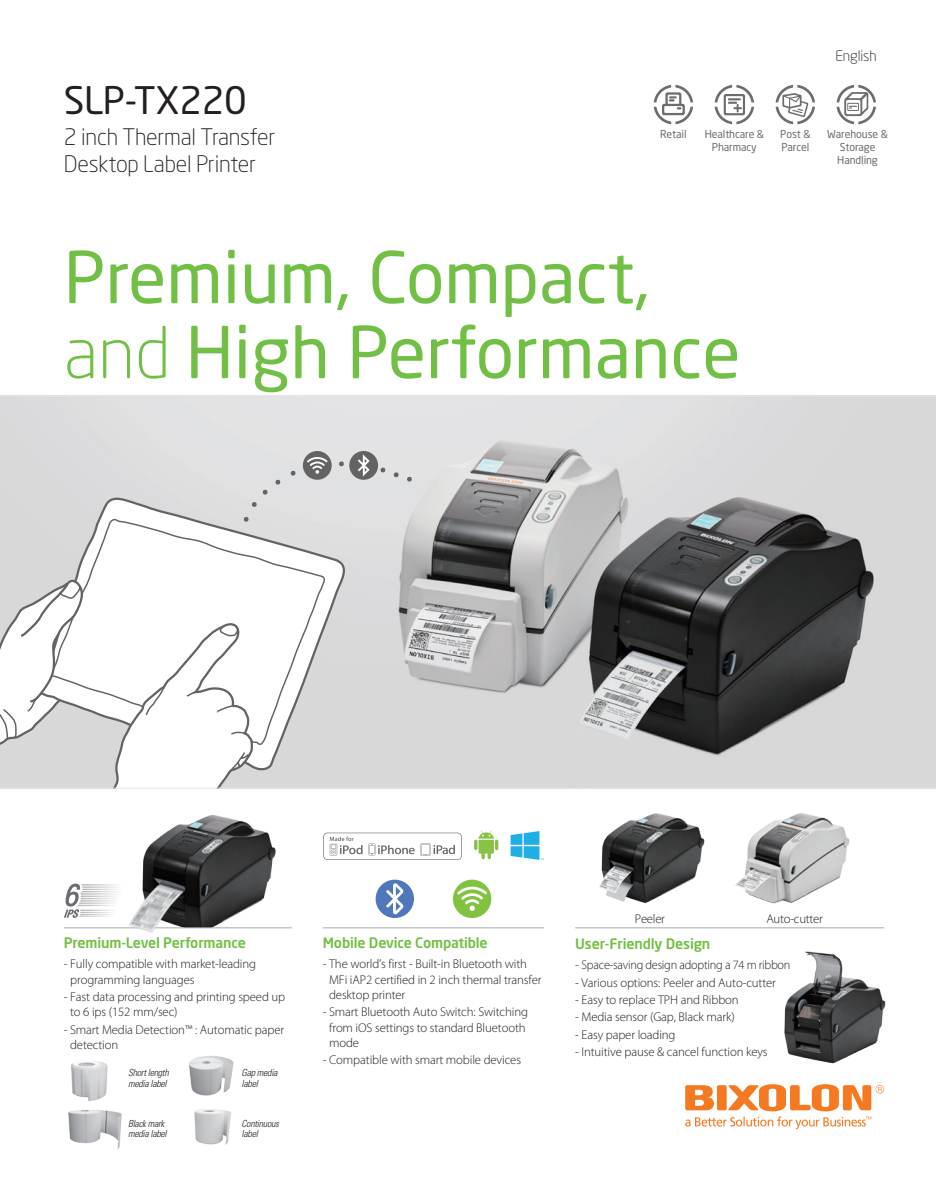
<style>
.page{position:relative;width:936px;height:1191px;background:#fff}
.page>*{position:absolute;margin:0;border:0;box-sizing:border-box;transform-origin:0 0}
.t1{font:70.5px/75px "Neo Sans Pro Cyr";color:#71bf44}
.t2{font:37.5px "Neo Sans Pro Cyr";letter-spacing:-.01em;color:#231f20}
.t3{font:300 22.5px/27px "Neo Sans Pro Cyr";letter-spacing:-.01em;color:#231f20}
.t4{font:500 14.25px "Neo Sans Pro Cyr";letter-spacing:-.01em;color:#71bf44}
.t5{font:300 14.25px "Neo Sans Pro Cyr";letter-spacing:-.01em;color:#231f20}
.t6{font:300 12.75px/15.3px "Myriad Pro";letter-spacing:-.01em;color:#231f20}
.t7{font:10.8px/12.9px "Neo Sans Pro Cyr";letter-spacing:-.01em;color:#6c6d70;text-align:center}
.t8{font:italic 300 condensed 9.75px/10.5px "Univers LT Std";letter-spacing:-.025em;color:#231f20}
.s1{font-weight:300}
</style>
<div class="page">
<hr style="left:64px;top:927px;width:228px;height:1px;background:#a8a9ad">
<hr style="left:323px;top:927px;width:221px;height:1px;background:#a8a9ad">
<hr style="left:575px;top:927px;width:309px;height:1px;background:#a8a9ad">
<svg style="left:685px;top:1084px;width:199px;height:45px"></svg>
<svg style="left:836px;top:85px;width:39px;height:39px"></svg>
<svg style="left:775px;top:85px;width:40px;height:39px"></svg>
<svg style="left:714px;top:85px;width:40px;height:39px"></svg>
<svg style="left:653px;top:85px;width:40px;height:39px"></svg>
<img style="left:111px;top:815px;width:167px;height:118px">
<img style="left:71px;top:1061px;width:37px;height:40px">
<img style="left:68px;top:1110px;width:54px;height:39px">
<img style="left:189px;top:1056px;width:45px;height:40px">
<img style="left:194px;top:1109px;width:37px;height:36px">
<img style="left:599px;top:813px;width:106px;height:91px">
<img style="left:735px;top:813px;width:115px;height:91px">
<img style="left:784px;top:951px;width:102px;height:113px">
<svg style="left:474px;top:830px;width:24px;height:29px"></svg>
<svg style="left:510px;top:831px;width:33px;height:29px"></svg>
<svg style="left:323px;top:832px;width:139px;height:28px"></svg>
<div style="left:375px;top:879px;width:39px;height:39px;background:#5076bb;border-radius:50%"></div>
<svg style="left:386px;top:883px;width:17px;height:31px"></svg>
<div style="left:453px;top:879px;width:38px;height:39px;background:#81c340;border-radius:50%"></div>
<svg style="left:457px;top:886px;width:30px;height:25px"></svg>
<svg style="left:64px;top:883px;width:58px;height:35px"></svg>
<svg style="left:0;top:395px;width:935px;height:393px"></svg>
<h2 class="t2" style="left:64px;top:77px;width:184px">SLP-TX220</h2>
<h3 class="t3" style="left:64px;top:123px;width:213px">2 inch Thermal Transfer<br>Desktop Label Printer</h3>
<p class="t5" style="left:835px;top:47px;width:43px">English</p>
<p class="t7" style="left:660px;top:128px;width:28px">Retail</p>
<p class="t7" style="left:827px;top:128px;width:62px">Warehouse &amp;<br>Storage<br>Handling</p>
<p class="t7" style="left:704px;top:128px;width:61px">Healthcare &amp;<br>Pharmacy</p>
<p class="t7" style="left:780px;top:128px;width:32px;text-align:left">Post &amp;<br>Parcel</p>
<h1 class="t1" style="left:64px;top:239px;width:678px">Premium, Compact, <span class="s1">and</span> High Performance</h1>
<p class="t4" style="left:64px;top:933px;width:184px">Premium-Level Performance</p>
<p class="t6" style="left:70px;top:956px;width:187px;text-indent:-6px">- Fully compatible with market-leading programming languages</p>
<p class="t6" style="left:70px;top:989px;width:216px;text-indent:-6px">- Fast data processing and printing speed up to 6 ips (152 mm/sec)</p>
<p class="t6" style="left:70px;top:1022px;width:215px;text-indent:-6px">- Smart Media Detection™ : Automatic paper detection</p>
<p class="t8" style="left:128px;top:1067px;width:42px">Short length media label</p>
<p class="t8" style="left:128px;top:1118px;width:40px">Black mark media label</p>
<p class="t8" style="left:241px;top:1067px;width:37px">Gap media label</p>
<p class="t8" style="left:241px;top:1118px;width:39px">Continuous label</p>
<p class="t4" style="left:323px;top:933px;width:166px">Mobile Device Compatible</p>
<p class="t6" style="left:329px;top:956px;width:214px;text-indent:-6px">- The world’s first - Built-in Bluetooth with<br>MFi iAP2 certified in 2 inch thermal transfer desktop printer</p>
<p class="t6" style="left:329px;top:1004px;width:200px;text-indent:-6px">- Smart Bluetooth Auto Switch: Switching from iOS settings to standard Bluetooth mode</p>
<p class="t6" style="left:323px;top:1052px;width:200px">- Compatible with smart mobile devices</p>
<p class="t6" style="left:635px;top:911px;width:32px">Peeler</p>
<p class="t6" style="left:766px;top:911px;width:58px">Auto-cutter</p>
<p class="t4" style="left:575px;top:934px;width:137px">User-Friendly Design</p>
<p class="t6" style="left:575px;top:957px;width:217px">- Space-saving design adopting a 74 m ribbon</p>
<p class="t6" style="left:575px;top:975px;width:202px">- Various options: Peeler and Auto-cutter</p>
<p class="t6" style="left:575px;top:992px;width:165px">- Easy to replace TPH and Ribbon</p>
<p class="t6" style="left:575px;top:1009px;width:161px">- Media sensor (Gap, Black mark)</p>
<p class="t6" style="left:575px;top:1027px;width:102px">- Easy paper loading</p>
<p class="t6" style="left:575px;top:1044px;width:194px">- Intuitive pause &amp; cancel function keys</p>
</div>
